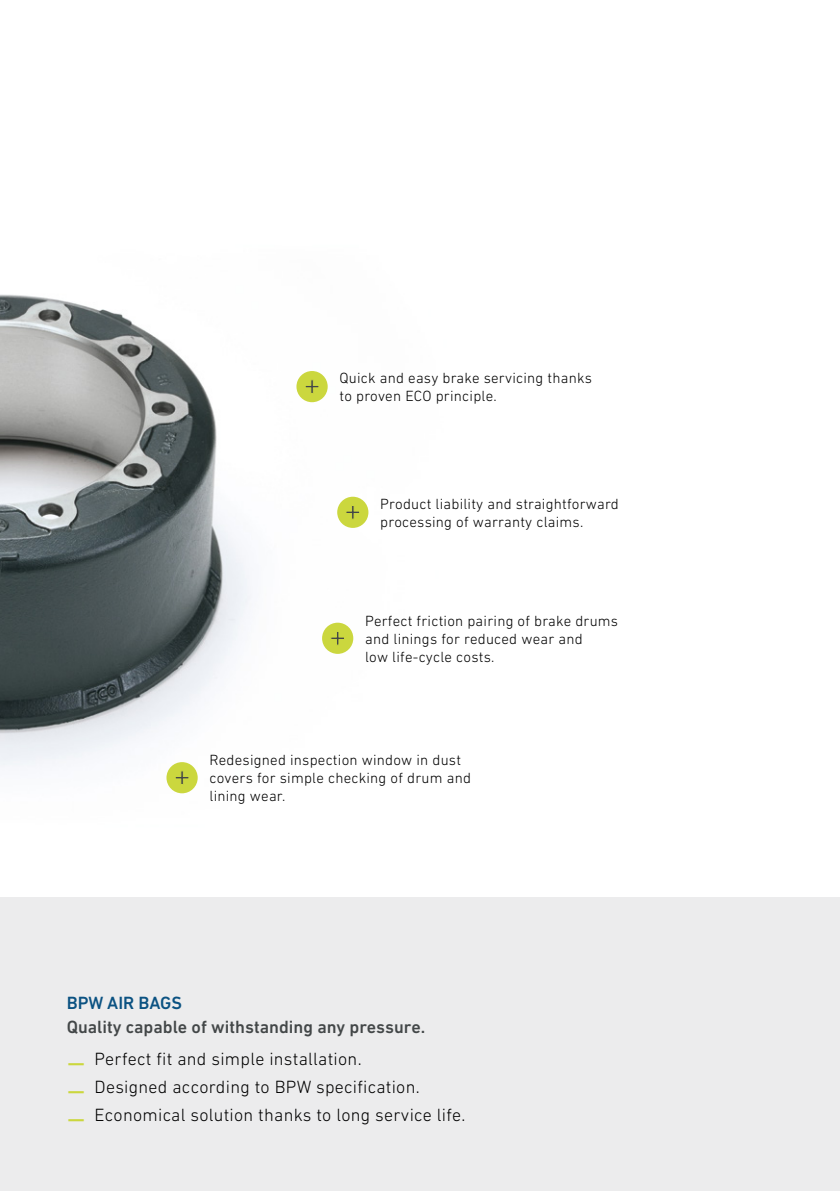
<style>
.page{position:relative;width:840px;height:1191px;background:#fff}
.page>*{position:absolute;margin:0;border:0;box-sizing:border-box;transform-origin:0 0}
.t1{font:300 18px "DIN Next LT Pro";letter-spacing:.015em;color:#000}
.t2{font:500 18px "DIN Next LT Pro";color:#434748}
.t3{font:500 18px "DIN Next LT Pro";color:#0b5282}
.t4{font:300 15px/18px "DIN Next LT Pro";letter-spacing:.015em;color:#000}
.s1{font-weight:700;color:#cbd73e}
</style>
<div class="page">
<img style="left:0;top:294px;width:369px;height:500px">
<div style="left:0;top:897px;width:839px;height:294px;background:#ececed"></div>
<div style="left:337px;top:497px;width:31px;height:31px;background:#cbd73e;border-radius:50%"></div>
<div style="left:322px;top:622px;width:31px;height:32px;background:#cbd73e;border-radius:50%"></div>
<div style="left:296px;top:371px;width:31px;height:31px;background:#cbd73e;border-radius:50%"></div>
<div style="left:166px;top:762px;width:31px;height:31px;background:#cbd73e;border-radius:50%"></div>
<svg style="left:175px;top:771px;width:14px;height:13px"></svg>
<svg style="left:346px;top:506px;width:14px;height:13px"></svg>
<svg style="left:331px;top:632px;width:13px;height:13px"></svg>
<svg style="left:305px;top:380px;width:14px;height:13px"></svg>
<p class="t4" style="left:339px;top:369px;width:254px">Quick and easy brake servicing thanks to proven ECO principle.</p>
<p class="t4" style="left:380px;top:494px;width:240px">Product liability and straightforward processing of warranty claims.</p>
<p class="t4" style="left:365px;top:611px;width:254px">Perfect friction pairing of brake drums and linings for reduced wear and<br>low life-cycle costs.</p>
<p class="t4" style="left:209px;top:751px;width:263px">Redesigned inspection window in dust covers for simple checking of drum and lining wear.</p>
<p class="t3" style="left:67px;top:992px;width:117px">BPW AIR BAGS</p>
<p class="t2" style="left:67px;top:1016px;width:360px">Quality capable of withstanding any pressure.</p>
<p class="t1" style="left:68px;top:1049px;width:295px"><span class="s1">—</span> Perfect fit and simple installation.</p>
<p class="t1" style="left:68px;top:1077px;width:353px"><span class="s1">—</span> Designed according to BPW specification.</p>
<p class="t1" style="left:68px;top:1105px;width:399px"><span class="s1">—</span> Economical solution thanks to long service life.</p>
</div>
